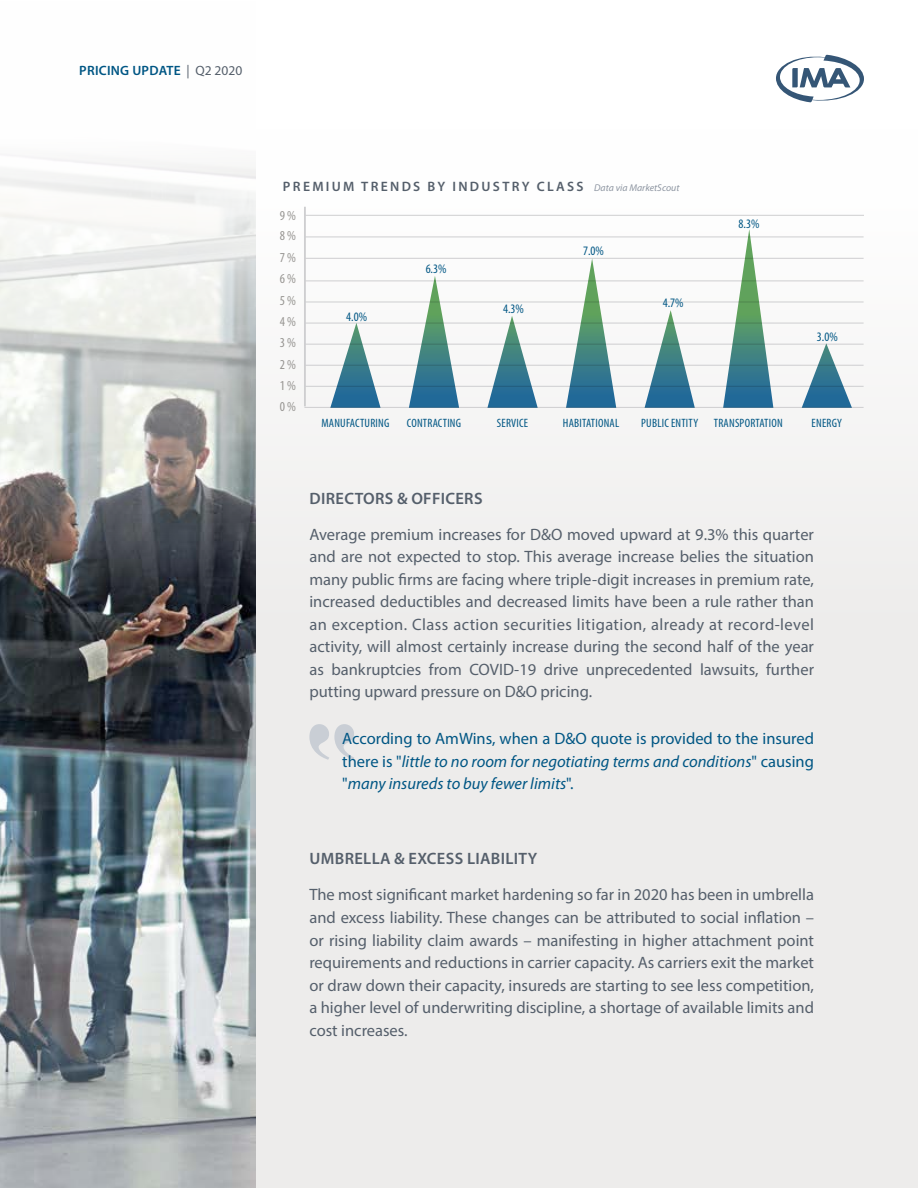
<style>
.page{position:relative;width:918px;height:1188px;background:#fff}
.page>*{position:absolute;margin:0;border:0;box-sizing:border-box;transform-origin:0 0}
.t1{font:16.5px/22.5px "Myriad Pro";color:#555f6b;text-align:justify}
.t2{font:italic 16.5px/22.5px "Myriad Pro";color:#005684;text-align:justify}
.t3{font:600 16.5px "Myriad Pro";letter-spacing:.02em;color:#555f6b}
.t4{font:600 13.65px "Myriad Pro";letter-spacing:.17em;color:#555f6b}
.t5{font:condensed 13.65px/21.3px "Myriad Pro";color:#969491;text-align:justify}
.t6{font:600 13.5px "Myriad Pro";letter-spacing:.02em;color:#005684}
.t7{font:condensed 12.9px "Myriad Pro";color:#005684}
.t8{font:condensed 12.15px "Myriad Pro";letter-spacing:.02em;color:#005684}
.s1{font-weight:400;color:#555f6b}
.s2{font-weight:400;font-style:italic;font-size:9.9px;color:#8e96a2}
.s3{font-style:normal}
</style>
<div class="page">
<div style="left:256px;top:129px;width:662px;height:1059px;background:linear-gradient(to bottom,#fbfafa,#e8e7e6)"></div>
<img style="left:0;top:155px;width:256px;height:1033px">
<svg style="left:776px;top:54px;width:88px;height:49px"></svg>
<svg style="left:309px;top:724px;width:45px;height:36px;background:#dadcdf"></svg>
<hr style="left:304px;top:207px;width:2px;height:199px;background:#ceced0">
<hr style="left:304px;top:302px;width:560px;height:1px;background:#ceced0">
<hr style="left:304px;top:344px;width:560px;height:1px;background:#ceced0">
<hr style="left:304px;top:323px;width:560px;height:1px;background:#ceced0">
<hr style="left:304px;top:386px;width:560px;height:1px;background:#ceced0">
<hr style="left:304px;top:365px;width:560px;height:1px;background:#ceced0">
<hr style="left:304px;top:407px;width:560px;height:1px;background:#ceced0">
<hr style="left:304px;top:281px;width:560px;height:1px;background:#ceced0">
<hr style="left:304px;top:258px;width:560px;height:1px;background:#ceced0">
<hr style="left:304px;top:237px;width:560px;height:1px;background:#ceced0">
<svg style="left:723px;top:229px;width:50px;height:179px"></svg>
<svg style="left:645px;top:310px;width:50px;height:98px"></svg>
<svg style="left:802px;top:343px;width:50px;height:65px"></svg>
<svg style="left:566px;top:259px;width:50px;height:149px"></svg>
<svg style="left:487px;top:316px;width:51px;height:92px"></svg>
<svg style="left:409px;top:276px;width:50px;height:132px"></svg>
<svg style="left:330px;top:323px;width:51px;height:85px"></svg>
<hr style="left:305px;top:215px;width:559px;height:1px;background:#ceced0">
<p class="t6" style="left:79px;top:62px;width:165px">PRICING UPDATE <span class="s1">| Q2 2020</span></p>
<p class="t4" style="left:283px;top:177px;width:398px">PREMIUM TRENDS BY INDUSTRY CLASS <span class="s2">Data via MarketScout</span></p>
<p class="t5" style="left:280px;top:205px;width:18px">9 %</p>
<p class="t5" style="left:280px;top:225px;width:18px">8 %</p>
<p class="t5" style="left:280px;top:246px;width:18px">7 %</p>
<p class="t5" style="left:280px;top:268px;width:18px">6 %</p>
<p class="t5" style="left:280px;top:289px;width:18px">5 %</p>
<p class="t5" style="left:280px;top:311px;width:18px">4 %</p>
<p class="t5" style="left:280px;top:332px;width:18px">3 % 2 % 1 % 0 %</p>
<p class="t7" style="left:346px;top:309px;width:22px">4.0%</p>
<p class="t7" style="left:426px;top:261px;width:22px">6.3%</p>
<p class="t7" style="left:503px;top:301px;width:22px">4.3%</p>
<p class="t7" style="left:583px;top:243px;width:22px">7.0%</p>
<p class="t7" style="left:663px;top:295px;width:22px">4.7%</p>
<p class="t7" style="left:739px;top:216px;width:22px">8.3%</p>
<p class="t8" style="left:321px;top:415px;width:69px">MANUFACTURING</p>
<p class="t8" style="left:407px;top:415px;width:56px">CONTRACTING</p>
<p class="t8" style="left:497px;top:415px;width:33px">SERVICE</p>
<p class="t8" style="left:563px;top:415px;width:58px">HABITATIONAL</p>
<p class="t8" style="left:641px;top:415px;width:58px">PUBLIC ENTITY</p>
<p class="t8" style="left:714px;top:415px;width:70px">TRANSPORTATION</p>
<p class="t7" style="left:817px;top:329px;width:22px">3.0%</p>
<p class="t8" style="left:812px;top:415px;width:32px">ENERGY</p>
<p class="t3" style="left:310px;top:488px;width:174px">DIRECTORS &amp; OFFICERS</p>
<p class="t1" style="left:309px;top:523px;width:506px">Average premium increases for D&amp;O moved upward at 9.3% this quarter and are not expected to stop. This average increase belies the situation many public firms are facing where triple-digit increases in premium rate, increased deductibles and decreased limits have been a rule rather than an exception. Class action securities litigation, already at record-level activity, will almost certainly increase during the second half of the year as bankruptcies from COVID-19 drive unprecedented lawsuits, further putting upward pressure on D&amp;O pricing.</p>
<p class="t2" style="left:342px;top:727px;width:473px"><span class="s3">According to AmWins, when a D&amp;O quote is provided to the insured there is "</span>little to no room for negotiating terms and conditions<span class="s3">" causing "</span>many insureds to buy fewer limits<span class="s3">".</span></p>
<p class="t3" style="left:310px;top:848px;width:229px">UMBRELLA &amp; EXCESS LIABILITY</p>
<p class="t1" style="left:309px;top:883px;width:506px">The most significant market hardening so far in 2020 has been in umbrella and excess liability. These changes can be attributed to social inflation – or rising liability claim awards – manifesting in higher attachment point requirements and reductions in carrier capacity. As carriers exit the market or draw down their capacity, insureds are starting to see less competition, a higher level of underwriting discipline, a shortage of available limits and cost increases.</p>
</div>
